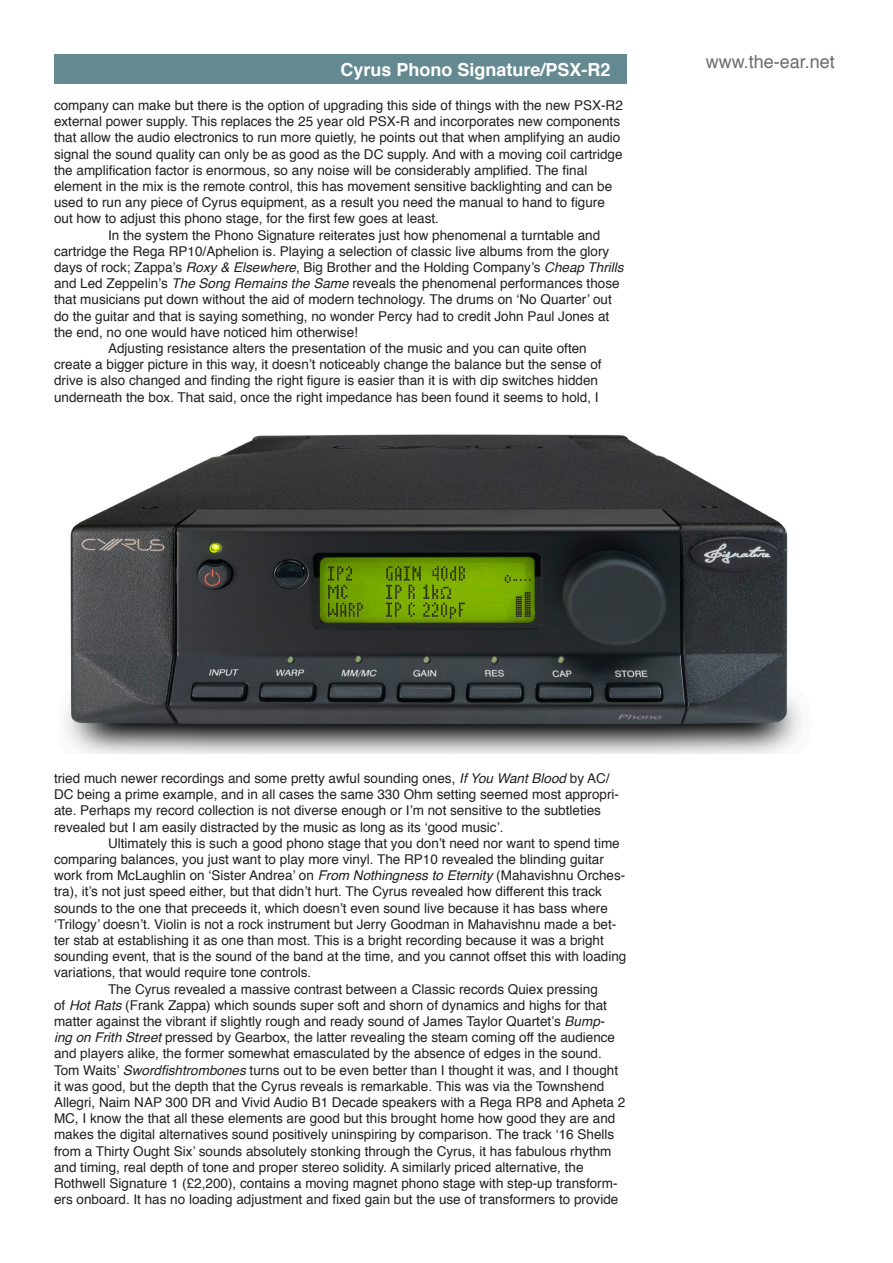
<style>
.page{position:relative;width:893px;height:1263px;background:#fff}
.page>*{position:absolute;margin:0;border:0;box-sizing:border-box;transform-origin:0 0}
.t1{font:700 18px "Helvetica";color:#fff}
.t2{font:18px "Helvetica";color:#6c6d70}
.t3{font:13.5px/16.2px "Helvetica";color:#231f20}
.s1{font-style:italic}
</style>
<div class="page">
<div style="left:54px;top:54px;width:573px;height:30px;background:#648991"></div>
<img style="left:67px;top:434px;width:733px;height:319px">
<p class="t1" style="left:340px;top:55px;width:272px">Cyrus Phono Signature/PSX-R2</p>
<p class="t3" style="left:54px;top:98px;width:570px">company can make but there is the option of upgrading this side of things with the new PSX-R2 external power supply. This replaces the 25 year old PSX-R and incorporates new components that allow the audio electronics to run more quietly, he points out that when amplifying an audio signal the sound quality can only be as good as the DC supply. And with a moving coil cartridge the amplification factor is enormous, so any noise will be considerably amplified. The final element in the mix is the remote control, this has movement sensitive backlighting and can be used to run any piece of Cyrus equipment, as a result you need the manual to hand to figure out how to adjust this phono stage, for the first few goes at least.</p>
<p class="t3" style="left:54px;top:227px;width:571px;text-indent:54px">In the system the Phono Signature reiterates just how phenomenal a turntable and cartridge the Rega RP10/Aphelion is. Playing a selection of classic live albums from the glory days of rock; Zappa’s <span class="s1">Roxy &amp; Elsewhere</span>, Big Brother and the Holding Company’s <span class="s1">Cheap Thrills </span>and Led Zeppelin’s <span class="s1">The Song Remains the Same</span> reveals the phenomenal performances those that musicians put down without the aid of modern technology. The drums on ‘No Quarter’ out do the guitar and that is saying something, no wonder Percy had to credit John Paul Jones at the end, no one would have noticed him otherwise!</p>
<p class="t3" style="left:54px;top:341px;width:549px;text-indent:54px">Adjusting resistance alters the presentation of the music and you can quite often create a bigger picture in this way, it doesn’t noticeably change the balance but the sense of drive is also changed and finding the right figure is easier than it is with dip switches hidden underneath the box. That said, once the right impedance has been found it seems to hold, I</p>
<p class="t2" style="left:706px;top:47px;width:131px">www.the-ear.net</p>
<p class="t3" style="left:54px;top:770px;width:567px">tried much newer recordings and some pretty awful sounding ones, <span class="s1">If You Want Blood</span> by AC/ DC being a prime example, and in all cases the same 330 Ohm setting seemed most appropri&shy;ate. Perhaps my record collection is not diverse enough or I’m not sensitive to the subtleties revealed but I am easily distracted by the music as long as its ‘good music’.</p>
<p class="t3" style="left:54px;top:835px;width:574px;text-indent:54px">Ultimately this is such a good phono stage that you don’t need nor want to spend time comparing balances, you just want to play more vinyl. The RP10 revealed the blinding guitar work from McLaughlin on ‘Sister Andrea’ on <span class="s1">From Nothingness to Eternity</span> (Mahavishnu Orches&shy;tra), it’s not just speed either, but that didn’t hurt. The Cyrus revealed how different this track sounds to the one that preceeds it, which doesn’t even sound live because it has bass where ‘Trilogy’ doesn’t. Violin is not a rock instrument but Jerry Goodman in Mahavishnu made a bet&shy;ter stab at establishing it as one than most. This is a bright recording because it was a bright sounding event, that is the sound of the band at the time, and you cannot offset this with loading variations, that would require tone controls.</p>
<p class="t3" style="left:54px;top:981px;width:573px;text-indent:54px">The Cyrus revealed a massive contrast between a Classic records Quiex pressing<br>of <span class="s1">Hot Rats</span> (Frank Zappa) which sounds super soft and shorn of dynamics and highs for that matter against the vibrant if slightly rough and ready sound of James Taylor Quartet’s <span class="s1">Bump&shy;ing on Frith Street</span> pressed by Gearbox, the latter revealing the steam coming off the audience and players alike, the former somewhat emasculated by the absence of edges in the sound.<br>Tom Waits’ <span class="s1">Swordfishtrombones</span> turns out to be even better than I thought it was, and I thought it was good, but the depth that the Cyrus reveals is remarkable. This was via the Townshend Allegri, Naim NAP 300 DR and Vivid Audio B1 Decade speakers with a Rega RP8 and Apheta 2<br>MC, I know the that all these elements are good but this brought home how good they are and makes the digital alternatives sound positively uninspiring by comparison. The track ‘16 Shells from a Thirty Ought Six’ sounds absolutely stonking through the Cyrus, it has fabulous rhythm and timing, real depth of tone and proper stereo solidity. A similarly priced alternative, the Rothwell Signature 1 (£2,200), contains a moving magnet phono stage with step-up transform&shy;ers onboard. It has no loading adjustment and fixed gain but the use of transformers to provide</p>
</div>
